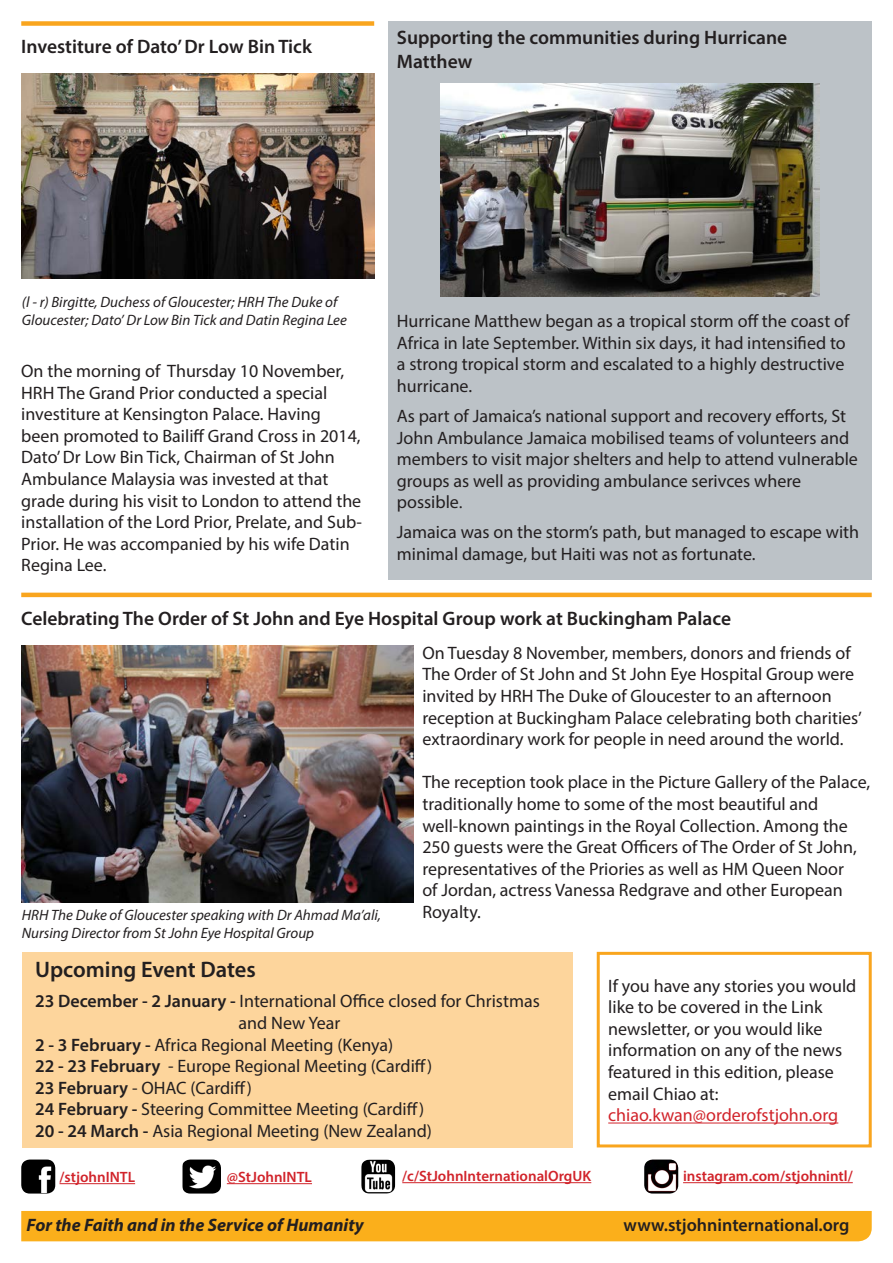
<style>
.page{position:relative;width:893px;height:1263px;background:#fff}
.page>*{position:absolute;margin:0;border:0;box-sizing:border-box;transform-origin:0 0}
.t1{font:600 22.5px "Myriad Pro";color:#231f20}
.t2{font:600 19.5px/23.4px "Myriad Pro";color:#231f20}
.t3{font:18px/21.6px "Myriad Pro";color:#231f20}
.t4{font:italic 700 18px "Myriad Pro";color:#231f20}
.t5{font:18px "Myriad Pro";color:#d1232a}
.t6{font:600 18px "Myriad Pro";color:#231f20}
.t7{font:italic 15px/18px "Myriad Pro";color:#231f20}
.t8{font:600 15px "Myriad Pro";color:#d1232a}
.s1{font-family:"Minion Pro"}
.s2{font-weight:600}
</style>
<div class="page">
<div style="left:21px;top:1211px;width:851px;height:30px;background:#fbaf1b"></div>
<hr style="left:608px;top:1122px;width:230px;height:1px;background:#d1232a">
<div style="left:597px;top:952px;width:275px;height:195px;border:3px solid #f9a51e"></div>
<div style="left:22px;top:952px;width:551px;height:195px;background:#fdd59c"></div>
<div style="left:21px;top:21px;width:353px;height:5px;background:#f9a51e"></div>
<hr style="left:60px;top:1183px;width:75px;height:1px;background:#d1232a">
<hr style="left:227px;top:1183px;width:85px;height:1px;background:#d1232a">
<hr style="left:402px;top:1182px;width:189px;height:1px;background:#d1232a">
<div style="left:388px;top:21px;width:484px;height:559px;background:#bcc2c7"></div>
<img style="left:441px;top:83px;width:378px;height:214px">
<img style="left:21px;top:645px;width:393px;height:258px">
<hr style="left:683px;top:1182px;width:170px;height:1px;background:#d1232a">
<img style="left:21px;top:1159px;width:34px;height:34px">
<img style="left:182px;top:1159px;width:39px;height:34px">
<img style="left:361px;top:1159px;width:34px;height:34px">
<img style="left:644px;top:1159px;width:34px;height:34px">
<hr style="left:21px;top:593px;width:851px;height:4px;background:#f9a51e">
<img style="left:21px;top:74px;width:353px;height:204px">
<p class="t2" style="left:21px;top:34px;width:292px">Investiture of Dato’ Dr Low Bin Tick</p>
<p class="t2" style="left:397px;top:26px;width:392px">Supporting the communities during Hurricane<br>Matthew</p>
<p class="t7" style="left:22px;top:292px;width:326px">(l - r) Birgitte, Duchess of Gloucester; HRH The Duke of<br>Gloucester; Dato’ Dr Low Bin Tick and Datin Regina Lee</p>
<p class="t3" style="left:21px;top:360px;width:342px">On the morning of Thursday 10 November, HRH The Grand Prior conducted a special investiture at Kensington Palace. Having been promoted to Bailiff Grand Cross in 2014, Dato’ Dr Low Bin Tick, Chairman of St John Ambulance Malaysia was invested at that grade during his visit to London to attend the installation of the Lord Prior, Prelate, and Sub-Prior. He was accompanied by his wife Datin Regina Lee.</p>
<p class="t3" style="left:397px;top:310px;width:454px">Hurricane Matthew began as a tropical storm off the coast of Africa in late September. Within six days, it had intensified to a strong tropical storm and escalated to a highly destructive hurricane.</p>
<p class="t3" style="left:397px;top:405px;width:463px">As part of Jamaica’s national support and recovery efforts, St John Ambulance Jamaica mobilised teams of volunteers and members to visit major shelters and help to attend vulnerable groups as well as providing ambulance serivces where possible<span class="s1">.</span></p>
<p class="t3" style="left:397px;top:521px;width:464px">Jamaica was on the storm’s path, but managed to escape with minimal damage, but Haiti was not as fortunate.</p>
<p class="t2" style="left:21px;top:606px;width:711px">Celebrating The Order of St John and Eye Hospital Group work at Buckingham Palace</p>
<p class="t3" style="left:422px;top:642px;width:441px">On Tuesday 8 November, members, donors and friends of The Order of St John and St John Eye Hospital Group were invited by HRH The Duke of Gloucester to an afternoon reception at Buckingham Palace celebrating both charities’ extraordinary work for people in need around the world.</p>
<p class="t3" style="left:422px;top:771px;width:449px">The reception took place in the Picture Gallery of the Palace, traditionally home to some of the most beautiful and well-known paintings in the Royal Collection. Among the 250 guests were the Great Officers of The Order of St John, representatives of the Priories as well as HM Queen Noor<br>of Jordan, actress Vanessa Redgrave and other European Royalty.</p>
<p class="t7" style="left:22px;top:905px;width:361px">HRH The Duke of Gloucester speaking with Dr Ahmad Ma’ali,<br>Nursing Director from St John Eye Hospital Group</p>
<p class="t1" style="left:35px;top:955px;width:222px">Upcoming Event Dates</p>
<p class="t3" style="left:35px;top:990px;width:506px;text-align:center"><span class="s2">23 December - 2 January -</span> International Office closed for Christmas and New Year</p>
<p class="t3" style="left:35px;top:1033px;width:360px"><span class="s2">2 - 3 February -</span> Africa Regional Meeting (Kenya)</p>
<p class="t3" style="left:35px;top:1055px;width:399px"><span class="s2">22 - 23 February</span> - Europe Regional Meeting (Cardiff)</p>
<p class="t3" style="left:35px;top:1076px;width:218px"><span class="s2">23 February</span> - OHAC (Cardiff)</p>
<p class="t3" style="left:35px;top:1098px;width:391px"><span class="s2">24 February -</span> Steering Committee Meeting (Cardiff)</p>
<p class="t3" style="left:35px;top:1120px;width:398px"><span class="s2">20 - 24 March -</span> Asia Regional Meeting (New Zealand)</p>
<p class="t8" style="left:60px;top:1167px;width:77px">/stjohnINTL</p>
<p class="t8" style="left:227px;top:1167px;width:87px">@StJohnINTL</p>
<p class="t8" style="left:402px;top:1166px;width:191px">/c/StJohnInternationalOrgUK</p>
<p class="t3" style="left:608px;top:974px;width:250px">If you have any stories you would like to be covered in the Link newsletter, or you would like information on any of the news featured in this edition, please email Chiao at:</p>
<p class="t5" style="left:608px;top:1104px;width:232px">chiao.kwan@orderofstjohn.org</p>
<p class="t8" style="left:683px;top:1166px;width:171px">instagram.com/stjohnintl/</p>
<p class="t4" style="left:27px;top:1213px;width:339px">For the Faith and in the Service of Humanity</p>
<p class="t6" style="left:624px;top:1213px;width:227px">www.stjohninternational.org</p>
</div>
